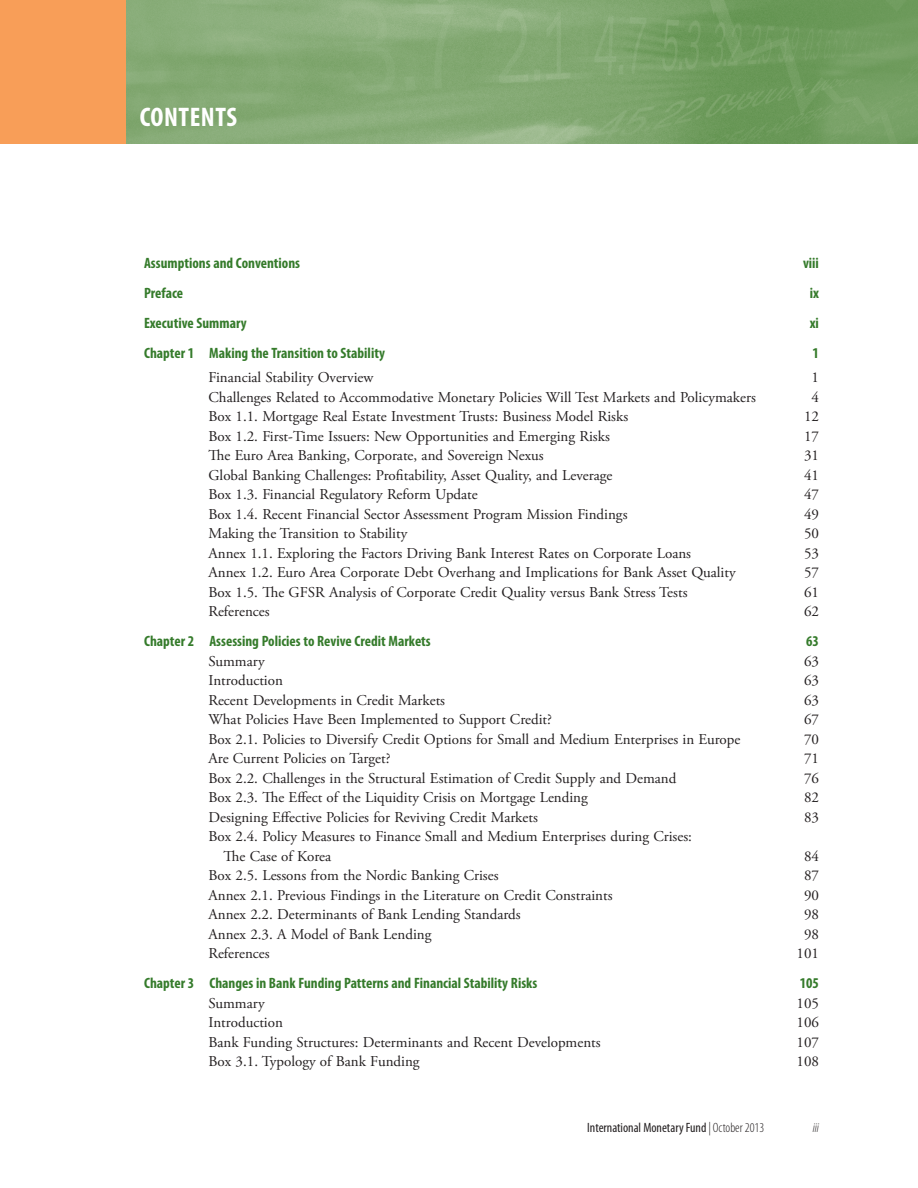
<style>
.page{position:relative;width:918px;height:1188px;background:#fff}
.page>*{position:absolute;margin:0;border:0;box-sizing:border-box;transform-origin:0 0}
.t1{font:700 condensed 27px "Myriad Pro";letter-spacing:.02em;color:#fff}
.t2{font:15px/19.5px "Adobe Garamond Pro";color:#231f20}
.t3{font:700 condensed 15px "Myriad Pro";color:#357b2b}
.t4{font:condensed 13.5px "Myriad Pro";color:#231f20}
.t5{font:italic 300 condensed 13.5px "Myriad Pro";color:#231f20}
.s1{font-weight:300;font-style:italic}
.s2{font-weight:300}
</style>
<div class="page">
<div style="left:0;top:0;width:126px;height:144px;background:#f89e58"></div>
<img style="left:126px;top:0;width:792px;height:144px">
<h1 class="t1" style="left:140px;top:100px;width:99px">Contents</h1>
<p class="t3" style="left:144px;top:254px;width:158px">Assumptions and Conventions</p>
<p class="t3" style="left:803px;top:254px;width:17px">viii</p>
<p class="t3" style="left:144px;top:284px;width:41px">Preface</p>
<p class="t3" style="left:810px;top:284px;width:11px">ix</p>
<p class="t3" style="left:144px;top:314px;width:104px">Executive Summary</p>
<p class="t3" style="left:810px;top:314px;width:11px">xi</p>
<p class="t3" style="left:144px;top:344px;width:242px">Chapter 1 Making the Transition to Stability</p>
<p class="t3" style="left:813px;top:344px;width:8px">1</p>
<p class="t2" style="left:209px;top:368px;width:166px">Financial Stability Overview</p>
<p class="t2" style="left:812px;top:368px;width:9px">1</p>
<p class="t2" style="left:209px;top:388px;width:549px">Challenges Related to Accommodative Monetary Policies Will Test Markets and Policymakers</p>
<p class="t2" style="left:812px;top:388px;width:9px">4</p>
<p class="t2" style="left:209px;top:407px;width:421px">Box 1.1. Mortgage Real Estate Investment Trusts: Business Model Risks</p>
<p class="t2" style="left:804px;top:407px;width:16px">12</p>
<p class="t2" style="left:209px;top:427px;width:403px">Box 1.2. First-Time Issuers: New Opportunities and Emerging Risks</p>
<p class="t2" style="left:804px;top:427px;width:16px">17</p>
<p class="t2" style="left:209px;top:446px;width:337px">The Euro Area Banking, Corporate, and Sovereign Nexus</p>
<p class="t2" style="left:804px;top:446px;width:16px">31</p>
<p class="t2" style="left:209px;top:466px;width:405px">Global Banking Challenges: Profitability, Asset Quality, and Leverage</p>
<p class="t2" style="left:804px;top:466px;width:16px">41</p>
<p class="t2" style="left:209px;top:485px;width:271px">Box 1.3. Financial Regulatory Reform Update</p>
<p class="t2" style="left:804px;top:485px;width:16px">47</p>
<p class="t2" style="left:209px;top:505px;width:421px">Box 1.4. Recent Financial Sector Assessment Program Mission Findings</p>
<p class="t2" style="left:804px;top:505px;width:16px">49</p>
<p class="t2" style="left:209px;top:524px;width:200px">Making the Transition to Stability</p>
<p class="t2" style="left:804px;top:524px;width:16px">50</p>
<p class="t2" style="left:209px;top:544px;width:484px">Annex 1.1. Exploring the Factors Driving Bank Interest Rates on Corporate Loans</p>
<p class="t2" style="left:804px;top:544px;width:16px">53</p>
<p class="t2" style="left:209px;top:563px;width:529px">Annex 1.2. Euro Area Corporate Debt Overhang and Implications for Bank Asset Quality</p>
<p class="t2" style="left:804px;top:563px;width:16px">57</p>
<p class="t2" style="left:209px;top:583px;width:481px">Box 1.5. The GFSR Analysis of Corporate Credit Quality versus Bank Stress Tests</p>
<p class="t2" style="left:804px;top:583px;width:16px">61</p>
<p class="t2" style="left:209px;top:602px;width:63px">References</p>
<p class="t2" style="left:804px;top:602px;width:16px">62</p>
<p class="t3" style="left:144px;top:632px;width:288px">Chapter 2 Assessing Policies to Revive Credit Markets</p>
<p class="t3" style="left:806px;top:632px;width:14px">63</p>
<p class="t2" style="left:209px;top:652px;width:58px">Summary</p>
<p class="t2" style="left:804px;top:652px;width:16px">63</p>
<p class="t2" style="left:209px;top:671px;width:76px">Introduction</p>
<p class="t2" style="left:804px;top:671px;width:16px">63</p>
<p class="t2" style="left:209px;top:691px;width:238px">Recent Developments in Credit Markets</p>
<p class="t2" style="left:804px;top:691px;width:16px">63</p>
<p class="t2" style="left:209px;top:710px;width:345px">What Policies Have Been Implemented to Support Credit?</p>
<p class="t2" style="left:804px;top:710px;width:16px">67</p>
<p class="t2" style="left:209px;top:730px;width:533px">Box 2.1. Policies to Diversify Credit Options for Small and Medium Enterprises in Europe</p>
<p class="t2" style="left:804px;top:730px;width:16px">70</p>
<p class="t2" style="left:209px;top:749px;width:184px">Are Current Policies on Target?</p>
<p class="t2" style="left:804px;top:749px;width:16px">71</p>
<p class="t2" style="left:209px;top:769px;width:469px">Box 2.2. Challenges in the Structural Estimation of Credit Supply and Demand</p>
<p class="t2" style="left:804px;top:769px;width:16px">76</p>
<p class="t2" style="left:209px;top:788px;width:381px">Box 2.3. The Effect of the Liquidity Crisis on Mortgage Lending</p>
<p class="t2" style="left:804px;top:788px;width:16px">82</p>
<p class="t2" style="left:209px;top:808px;width:331px">Designing Effective Policies for Reviving Credit Markets</p>
<p class="t2" style="left:804px;top:808px;width:16px">83</p>
<p class="t2" style="left:224px;top:827px;width:470px;text-indent:-15px">Box 2.4. Policy Measures to Finance Small and Medium Enterprises during Crises:<br>The Case of Korea</p>
<p class="t2" style="left:804px;top:847px;width:16px">84</p>
<p class="t2" style="left:209px;top:866px;width:292px">Box 2.5. Lessons from the Nordic Banking Crises</p>
<p class="t2" style="left:804px;top:866px;width:16px">87</p>
<p class="t2" style="left:209px;top:886px;width:406px">Annex 2.1. Previous Findings in the Literature on Credit Constraints</p>
<p class="t2" style="left:804px;top:886px;width:16px">90</p>
<p class="t2" style="left:209px;top:905px;width:314px">Annex 2.2. Determinants of Bank Lending Standards</p>
<p class="t2" style="left:804px;top:905px;width:16px">98</p>
<p class="t2" style="left:209px;top:925px;width:224px">Annex 2.3. A Model of Bank Lending</p>
<p class="t2" style="left:804px;top:925px;width:16px">98</p>
<p class="t2" style="left:209px;top:944px;width:63px">References</p>
<p class="t2" style="left:797px;top:944px;width:24px">101</p>
<p class="t3" style="left:144px;top:974px;width:395px">Chapter 3 Changes in Bank Funding Patterns and Financial Stability Risks</p>
<p class="t3" style="left:800px;top:974px;width:21px">105</p>
<p class="t2" style="left:209px;top:994px;width:58px">Summary</p>
<p class="t2" style="left:797px;top:994px;width:24px">105</p>
<p class="t2" style="left:209px;top:1013px;width:76px">Introduction</p>
<p class="t2" style="left:797px;top:1013px;width:24px">106</p>
<p class="t2" style="left:209px;top:1033px;width:394px">Bank Funding Structures: Determinants and Recent Developments</p>
<p class="t2" style="left:797px;top:1033px;width:24px">107</p>
<p class="t2" style="left:209px;top:1052px;width:213px">Box 3.1. Typology of Bank Funding</p>
<p class="t2" style="left:797px;top:1052px;width:24px">108</p>
<p class="t4" style="left:587px;top:1120px;width:178px">International Monetary Fund <span class="s1">|</span> <span class="s2">October 2013</span></p>
<p class="t5" style="left:813px;top:1120px;width:8px">iii</p>
</div>
